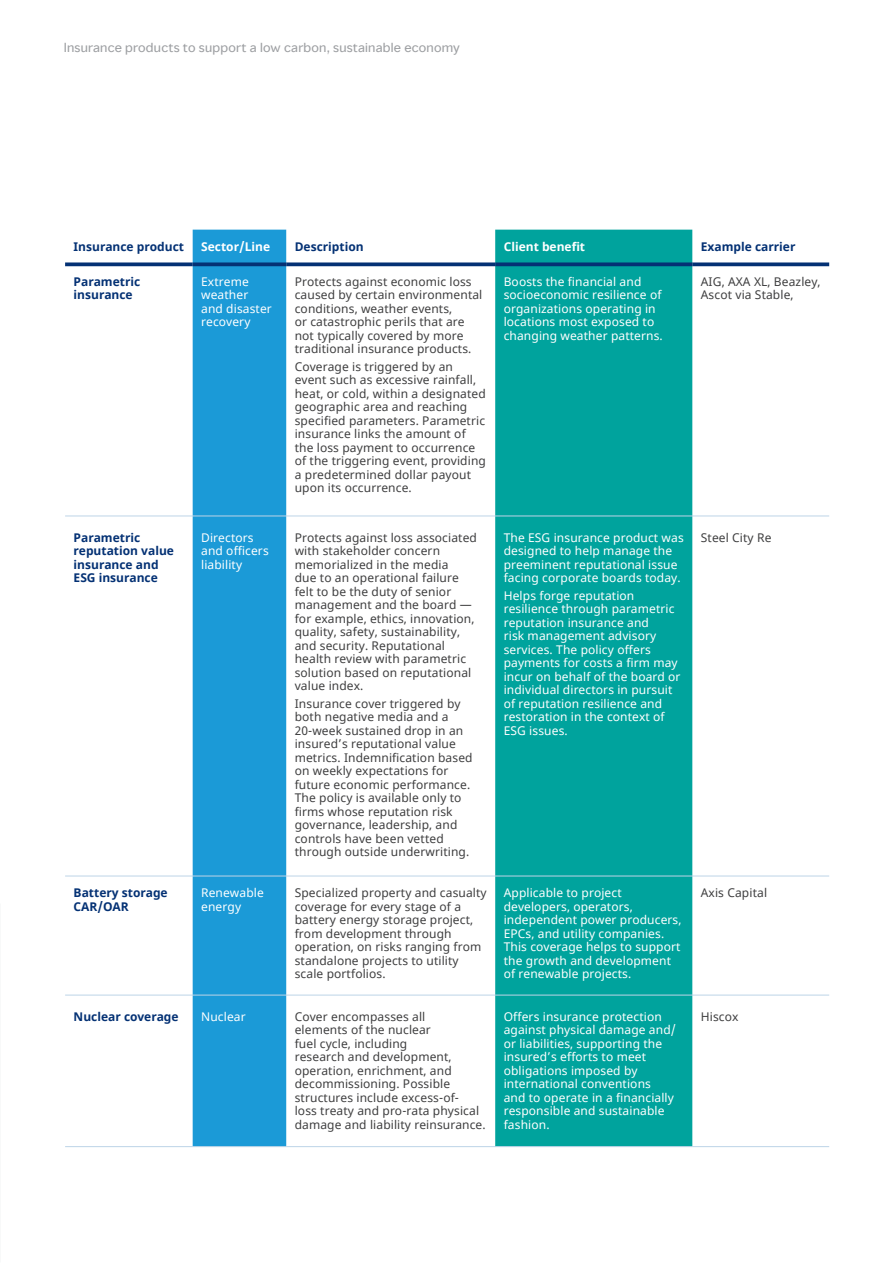
<style>
.page{position:relative;width:893px;height:1263px;background:#fff}
.page>*{position:absolute;margin:0;border:0;box-sizing:border-box;transform-origin:0 0}
.Table_Body__8_9__Lef{font:12px/13.5px "Noto Sans";letter-spacing:.01em;color:#3e3e3f}
.Table_Body__8_9__Lef-2{font:12px/13.5px "Noto Sans";letter-spacing:.01em;color:#fff}
.Table_Heading__8_9{font:700 12px/13.5px "Noto Sans";color:#043174}
.t1{font:12px "MMC Display";letter-spacing:.02em;color:#9d9fa2}
.Table_Heading__8_9-2{font:700 12px "Noto Sans";color:#fff}
</style>
<div class="page">
<div style="left:193px;top:230px;width:93px;height:916px;background:#1b9ad7"></div>
<div style="left:495px;top:230px;width:197px;height:916px;background:#00a39d"></div>
<hr style="left:65px;top:516px;width:128px;height:1px;background:#bdd4e7">
<hr style="left:193px;top:516px;width:93px;height:1px;background:#bdd4e7">
<hr style="left:286px;top:516px;width:209px;height:1px;background:#bdd4e7">
<hr style="left:495px;top:516px;width:197px;height:1px;background:#bdd4e7">
<hr style="left:692px;top:516px;width:137px;height:1px;background:#bdd4e7">
<hr style="left:65px;top:876px;width:128px;height:1px;background:#bdd4e7">
<hr style="left:193px;top:876px;width:93px;height:1px;background:#bdd4e7">
<hr style="left:286px;top:876px;width:209px;height:1px;background:#bdd4e7">
<hr style="left:495px;top:876px;width:197px;height:1px;background:#bdd4e7">
<hr style="left:692px;top:876px;width:137px;height:1px;background:#bdd4e7">
<svg style="left:65px;top:262px;width:128px;height:4px"></svg>
<svg style="left:193px;top:262px;width:93px;height:4px"></svg>
<svg style="left:286px;top:262px;width:209px;height:4px"></svg>
<svg style="left:495px;top:262px;width:197px;height:4px"></svg>
<svg style="left:692px;top:262px;width:137px;height:4px"></svg>
<hr style="left:65px;top:995px;width:128px;height:1px;background:#bdd4e7">
<hr style="left:193px;top:995px;width:93px;height:1px;background:#bdd4e7">
<hr style="left:286px;top:995px;width:209px;height:1px;background:#bdd4e7">
<hr style="left:495px;top:995px;width:197px;height:1px;background:#bdd4e7">
<hr style="left:692px;top:995px;width:137px;height:1px;background:#bdd4e7">
<hr style="left:65px;top:1146px;width:128px;height:1px;background:#bdd4e7">
<hr style="left:193px;top:1146px;width:93px;height:1px;background:#bdd4e7">
<hr style="left:286px;top:1146px;width:209px;height:1px;background:#bdd4e7">
<hr style="left:495px;top:1146px;width:197px;height:1px;background:#bdd4e7">
<hr style="left:692px;top:1146px;width:137px;height:1px;background:#bdd4e7">
<p class="t1" style="left:64px;top:39px;width:398px">Insurance products to support a low carbon, sustainable economy</p>
<p class="Table_Heading__8_9" style="left:74px;top:240px;width:112px">Insurance product</p>
<p class="Table_Heading__8_9-2" style="left:201px;top:238px;width:71px">Sector/Line</p>
<p class="Table_Heading__8_9" style="left:295px;top:240px;width:70px">Description</p>
<p class="Table_Heading__8_9-2" style="left:504px;top:238px;width:83px">Client benefit</p>
<p class="Table_Heading__8_9" style="left:701px;top:240px;width:96px">Example carrier</p>
<p class="Table_Heading__8_9" style="left:74px;top:275px;width:68px">Parametric insurance</p>
<p class="Table_Body__8_9__Lef-2" style="left:201px;top:275px;width:72px">Extreme weather and disaster recovery</p>
<p class="Table_Body__8_9__Lef" style="left:295px;top:275px;width:189px">Protects against economic loss caused by certain environmental conditions, weather events,<br>or catastrophic perils that are not typically covered by more traditional insurance products.</p>
<p class="Table_Body__8_9__Lef" style="left:295px;top:360px;width:193px">Coverage is triggered by an event such as excessive rainfall, heat, or cold, within a designated geographic area and reaching specified parameters. Parametric insurance links the amount of the loss payment to occurrence of the triggering event, providing a predetermined dollar payout upon its occurrence.</p>
<p class="Table_Body__8_9__Lef-2" style="left:504px;top:275px;width:161px">Boosts the financial and socioeconomic resilience of organizations operating in locations most exposed to changing weather patterns.</p>
<p class="Table_Body__8_9__Lef" style="left:701px;top:275px;width:121px">AIG, AXA XL, Beazley,<br>Ascot via Stable,</p>
<p class="Table_Heading__8_9" style="left:74px;top:531px;width:102px">Parametric reputation value insurance and<br>ESG insurance</p>
<p class="Table_Body__8_9__Lef-2" style="left:201px;top:531px;width:69px">Directors and officers liability</p>
<p class="Table_Body__8_9__Lef" style="left:295px;top:531px;width:184px">Protects against loss associated with stakeholder concern memorialized in the media<br>due to an operational failure felt to be the duty of senior management and the board — for example, ethics, innovation, quality, safety, sustainability, and security. Reputational health review with parametric solution based on reputational value index.</p>
<p class="Table_Body__8_9__Lef" style="left:295px;top:697px;width:179px">Insurance cover triggered by both negative media and a<br>20-week sustained drop in an insured’s reputational value metrics. Indemnification based on weekly expectations for future economic performance.<br>The policy is available only to firms whose reputation risk governance, leadership, and controls have been vetted through outside underwriting.</p>
<p class="Table_Body__8_9__Lef-2" style="left:504px;top:531px;width:182px">The ESG insurance product was designed to help manage the preeminent reputational issue facing corporate boards today.</p>
<p class="Table_Body__8_9__Lef-2" style="left:504px;top:589px;width:178px">Helps forge reputation resilience through parametric reputation insurance and<br>risk management advisory services. The policy offers payments for costs a firm may incur on behalf of the board or individual directors in pursuit of reputation resilience and restoration in the context of<br>ESG issues.</p>
<p class="Table_Body__8_9__Lef" style="left:701px;top:531px;width:72px">Steel City Re</p>
<p class="Table_Heading__8_9" style="left:74px;top:886px;width:96px">Battery storage<br>CAR/OAR</p>
<p class="Table_Body__8_9__Lef-2" style="left:201px;top:887px;width:64px">Renewable energy</p>
<p class="Table_Body__8_9__Lef" style="left:295px;top:887px;width:193px">Specialized property and casualty coverage for every stage of a battery energy storage project, from development through operation, on risks ranging from standalone projects to utility scale portfolios.</p>
<p class="Table_Body__8_9__Lef-2" style="left:504px;top:887px;width:179px">Applicable to project developers, operators, independent power producers,<br>EPCs, and utility companies.<br>This coverage helps to support the growth and development of renewable projects.</p>
<p class="Table_Body__8_9__Lef" style="left:701px;top:887px;width:68px">Axis Capital</p>
<p class="Table_Heading__8_9" style="left:74px;top:1010px;width:107px">Nuclear coverage</p>
<p class="Table_Body__8_9__Lef-2" style="left:201px;top:1010px;width:46px">Nuclear</p>
<p class="Table_Body__8_9__Lef" style="left:295px;top:1010px;width:192px">Cover encompasses all<br>elements of the nuclear<br>fuel cycle, including<br>research and development, operation, enrichment, and decommissioning. Possible structures include excess-of-<br>loss treaty and pro-rata physical damage and liability reinsurance.</p>
<p class="Table_Body__8_9__Lef-2" style="left:504px;top:1010px;width:174px">Offers insurance protection against physical damage and/ or liabilities, supporting the insured’s efforts to meet obligations imposed by international conventions<br>and to operate in a financially responsible and sustainable fashion.</p>
<p class="Table_Body__8_9__Lef" style="left:701px;top:1010px;width:39px">Hiscox</p>
</div>
